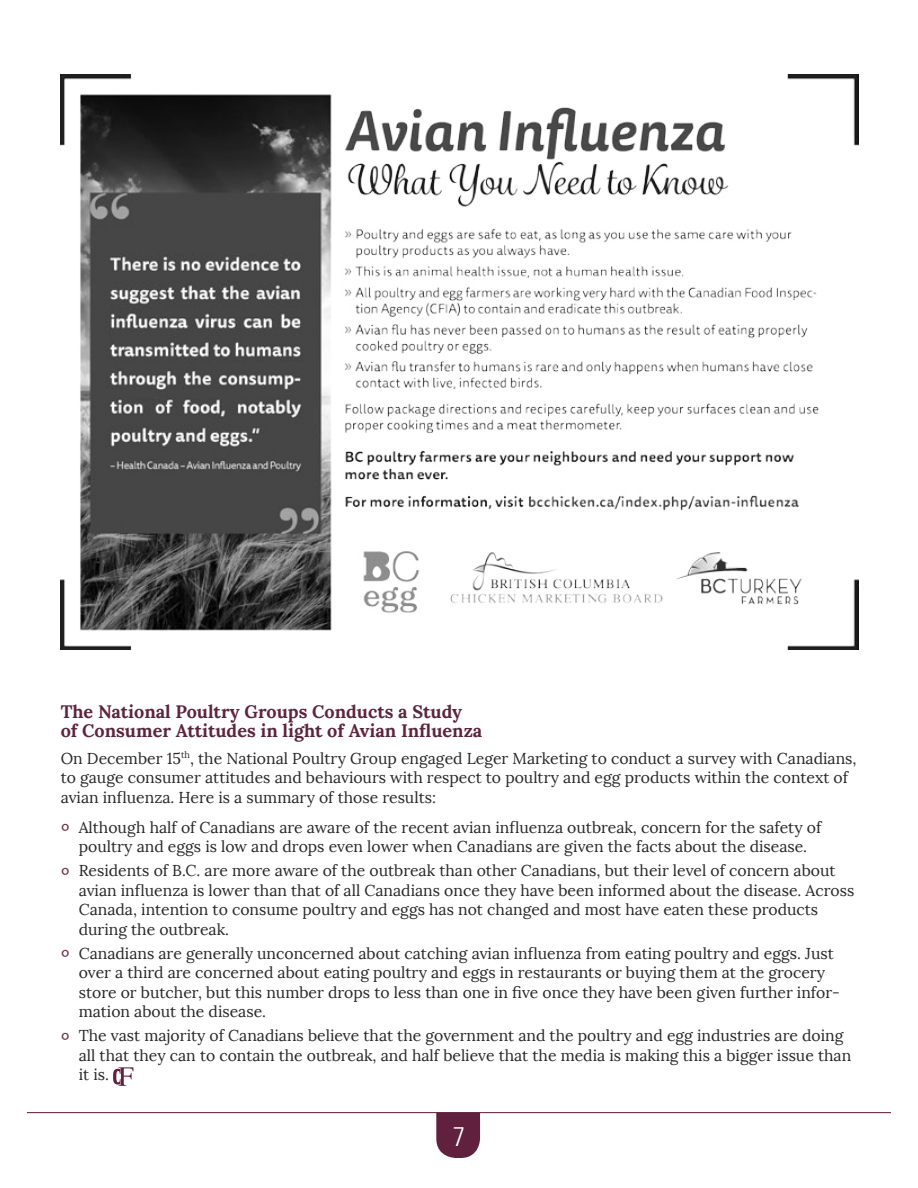
<style>
.page{position:relative;width:918px;height:1188px;background:#fff}
.page>*{position:absolute;margin:0;border:0;box-sizing:border-box;transform-origin:0 0}
.t1{font:300 condensed 27px "Univers LT Std";color:#fff}
.t2{font:700 18px/19.5px "Lora";color:#5d243d}
.t3{font:15.75px/19.5px "Lora";color:#292829}
.s1{font-size:22.5px;color:#6c324a}
</style>
<div class="page">
<svg style="left:436px;top:1113px;width:44px;height:45px;background:#6e324d"></svg>
<hr style="left:27px;top:1112px;width:864px;height:1px;background:#561935">
<svg style="left:113px;top:1067px;width:20px;height:19px"></svg>
<img style="left:61px;top:74px;width:797px;height:576px">
<p class="t2" style="left:61px;top:702px;width:423px">The National Poultry Groups Conducts a Study of Consumer Attitudes in light of Avian Influenza</p>
<p class="t3" style="left:61px;top:748px;width:797px">On December 15<sup>th</sup>, the National Poultry Group engaged Leger Marketing to conduct a survey with Canadians, to gauge consumer attitudes and behaviours with respect to poultry and egg products within the context of avian influenza. Here is a summary of those results:</p>
<p class="t3" style="left:61px;top:817px;width:762px;text-align:center"><span class="s1">°</span> Although half of Canadians are aware of the recent avian influenza outbreak, concern for the safety of poultry and eggs is low and drops even lower when Canadians are given the facts about the disease.</p>
<p class="t3" style="left:79px;top:861px;width:777px;text-indent:-18px"><span class="s1">°</span> Residents of B.C. are more aware of the outbreak than other Canadians, but their level of concern about avian influenza is lower than that of all Canadians once they have been informed about the disease. Across Canada, intention to consume poultry and eggs has not changed and most have eaten these products during the outbreak.</p>
<p class="t3" style="left:79px;top:944px;width:763px;text-indent:-18px"><span class="s1">°</span> Canadians are generally unconcerned about catching avian influenza from eating poultry and eggs. Just over a third are concerned about eating poultry and eggs in restaurants or buying them at the grocery store or butcher, but this number drops to less than one in five once they have been given further infor&shy;mation about the disease.</p>
<p class="t3" style="left:79px;top:1026px;width:774px;text-indent:-18px"><span class="s1">°</span> The vast majority of Canadians believe that the government and the poultry and egg industries are doing all that they can to contain the outbreak, and half believe that the media is making this a bigger issue than it is.</p>
<h1 class="t1" style="left:453px;top:1120px;width:13px">7</h1>
</div>
